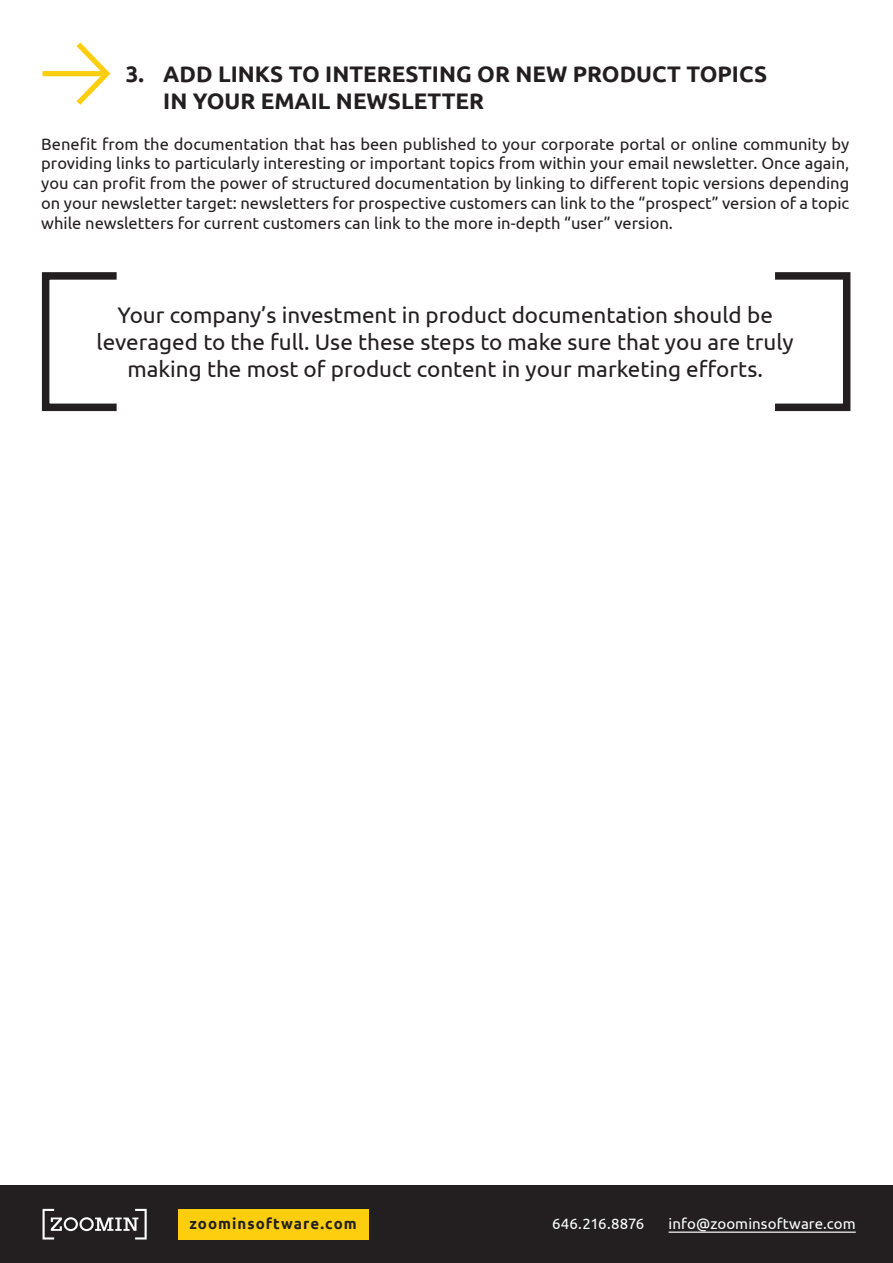
<style>
.page{position:relative;width:893px;height:1263px;background:#fff}
.page>*{position:absolute;margin:0;border:0;box-sizing:border-box;transform-origin:0 0}
.t1{font:22.5px/27px "Ubuntu";color:#231f20;text-align:center}
.t2{font:700 22.5px/27px "Ubuntu";color:#231f20}
.t3{font:16.5px/19.8px "Ubuntu";color:#231f20;text-align:justify}
.t4{font:15px "Ubuntu";letter-spacing:.005em;color:#fff}
.t5{font:700 15px "Ubuntu";color:#231f20}
</style>
<div class="page">
<div style="left:43px;top:71px;width:64px;height:5px;background:#fcce0e"></div>
<svg style="left:71px;top:42px;width:40px;height:63px"></svg>
<div style="left:0;top:1185px;width:893px;height:78px;background:#231f20"></div>
<svg style="left:43px;top:1209px;width:104px;height:30px"></svg>
<div style="left:178px;top:1209px;width:190px;height:30px;background:#fcce0e"></div>
<hr style="left:669px;top:1231px;width:187px;height:2px;background:#fff">
<div style="left:771px;top:272px;width:79px;height:139px;border:8px solid #231f20"></div>
<div style="left:42px;top:272px;width:78px;height:139px;border:8px solid #231f20"></div>
<h1 class="t2" style="left:163px;top:61px;width:605px;text-indent:-38px">3.ADD LINKS TO INTERESTING OR NEW PRODUCT TOPICS<br>IN YOUR EMAIL NEWSLETTER</h1>
<p class="t3" style="left:41px;top:133px;width:810px">Benefit from the documentation that has been published to your corporate portal or online community by providing links to particularly interesting or important topics from within your email newsletter. Once again, you can profit from the power of structured documentation by linking to different topic versions depending on your newsletter target: newsletters for prospective customers can link to the “prospect” version of a topic while newsletters for current customers can link to the more in-depth “user” version.</p>
<h1 class="t1" style="left:97px;top:301px;width:698px">Your company s’ investment in product documentation should be leveraged to the full. Use these steps to make sure that you are truly making the most of product content in your marketing efforts.</h1>
<p class="t5" style="left:189px;top:1215px;width:169px">ZOOMINSOFTWARE.COM</p>
<p class="t4" style="left:552px;top:1215px;width:94px">646.216.8876</p>
<p class="t4" style="left:669px;top:1215px;width:189px">info@zoominsoftware.com</p>
</div>
